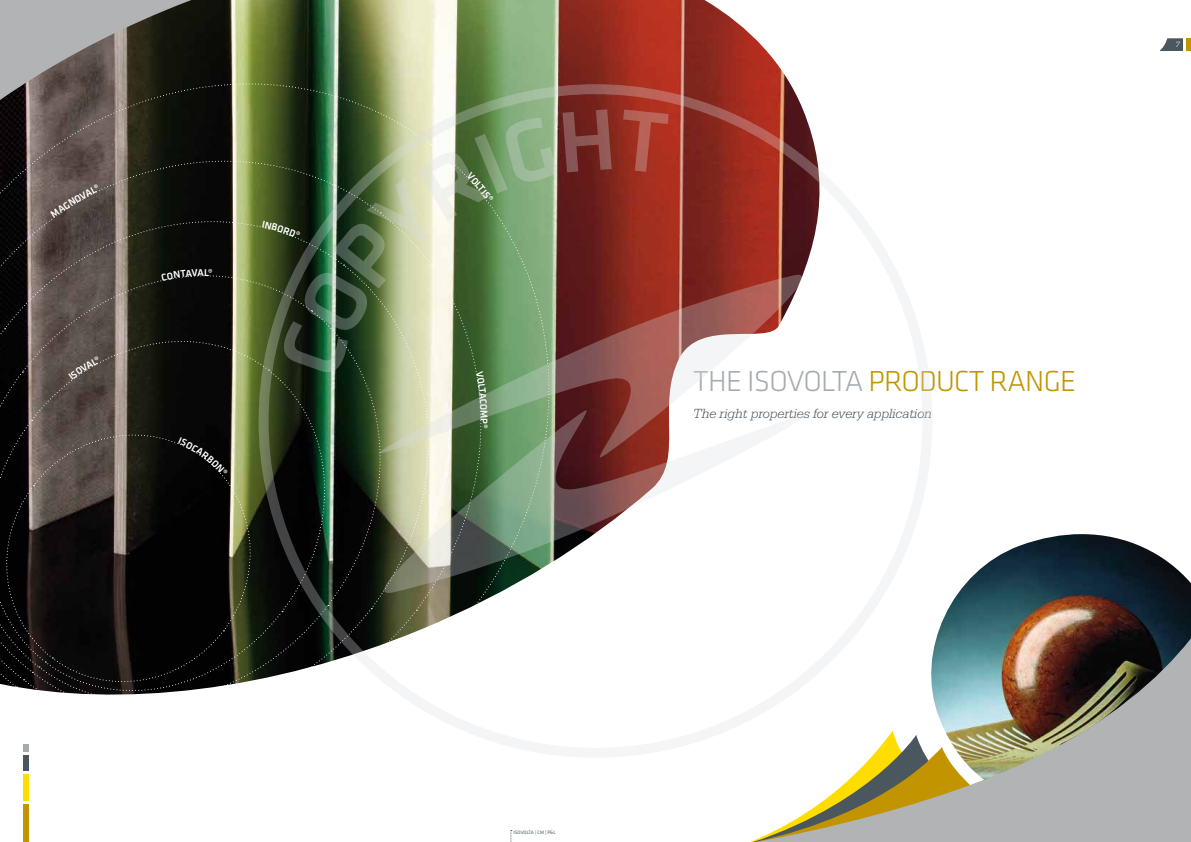
<style>
.page{position:relative;width:1191px;height:842px;background:#fff}
.page>*{position:absolute;margin:0;border:0;box-sizing:border-box;transform-origin:0 0}
.t1{font:300 30px "Klavika Basic";letter-spacing:-.025em;color:#c19400}
.t2{font:300 30px "Klavika Basic";color:#a5abaf}
.t3{font:italic 300 14px "Serifa LT";letter-spacing:-.01em;color:#4b575f}
.t4{font:500 10.1px "Klavika Basic";color:#fff}
.t5{font:500 10px "Klavika Basic";color:#fff}
.t6{font:italic 300 8px "Serifa LT";color:#fff}
.t7{font:5px "Klavika Basic";letter-spacing:-.005em;color:#4b575f}
</style>
<div class="page">
<svg style="left:684px;top:731px;width:41px;height:14px"></svg>
<img style="left:1022px;top:534px;width:116px;height:11px">
<img style="left:735px;top:545px;width:456px;height:297px">
<img style="left:0;top:0;width:832px;height:703px">
<svg style="left:0;top:40px;width:430px;height:69px;background:#60654d"></svg>
<div style="left:23px;top:805px;width:6px;height:37px;background:#c19400"></div>
<div style="left:23px;top:755px;width:6px;height:15px;background:#4b575f"></div>
<div style="left:23px;top:744px;width:6px;height:7px;background:#a5abaf"></div>
<div style="left:23px;top:774px;width:6px;height:27px;background:#fd0"></div>
<svg style="left:511px;top:830px;width:1px;height:12px"></svg>
<svg style="left:1160px;top:39px;width:23px;height:12px"></svg>
<div style="left:1186px;top:39px;width:5px;height:12px;background:#c19400"></div>
<svg style="left:612px;top:262px;width:220px;height:198px"></svg>
<svg style="left:612px;top:407px;width:197px;height:198px"></svg>
<img style="left:0;top:109px;width:612px;height:622px">
<svg style="left:618px;top:110px;width:50px;height:64px;background:#a32e1e"></svg>
<p class="t4" style="left:204px;top:266px;width:7px">L</p>
<p class="t5" style="left:491px;top:418px;width:7px;rotate:90deg">P</p>
<p class="t6" style="left:1175px;top:40px;width:5px">7</p>
<h1 class="t2" style="left:693px;top:363px;width:69px">THE ISOVOLTA</h1>
<h1 class="t1" style="left:868px;top:363px;width:209px">PRODUCT RANGE</h1>
<p class="t3" style="left:693px;top:406px;width:240px">The right properties for every application</p>
<p class="t7" style="left:513px;top:829px;width:43px">ISOVOLTA | CM | P&amp;L</p>
</div>
